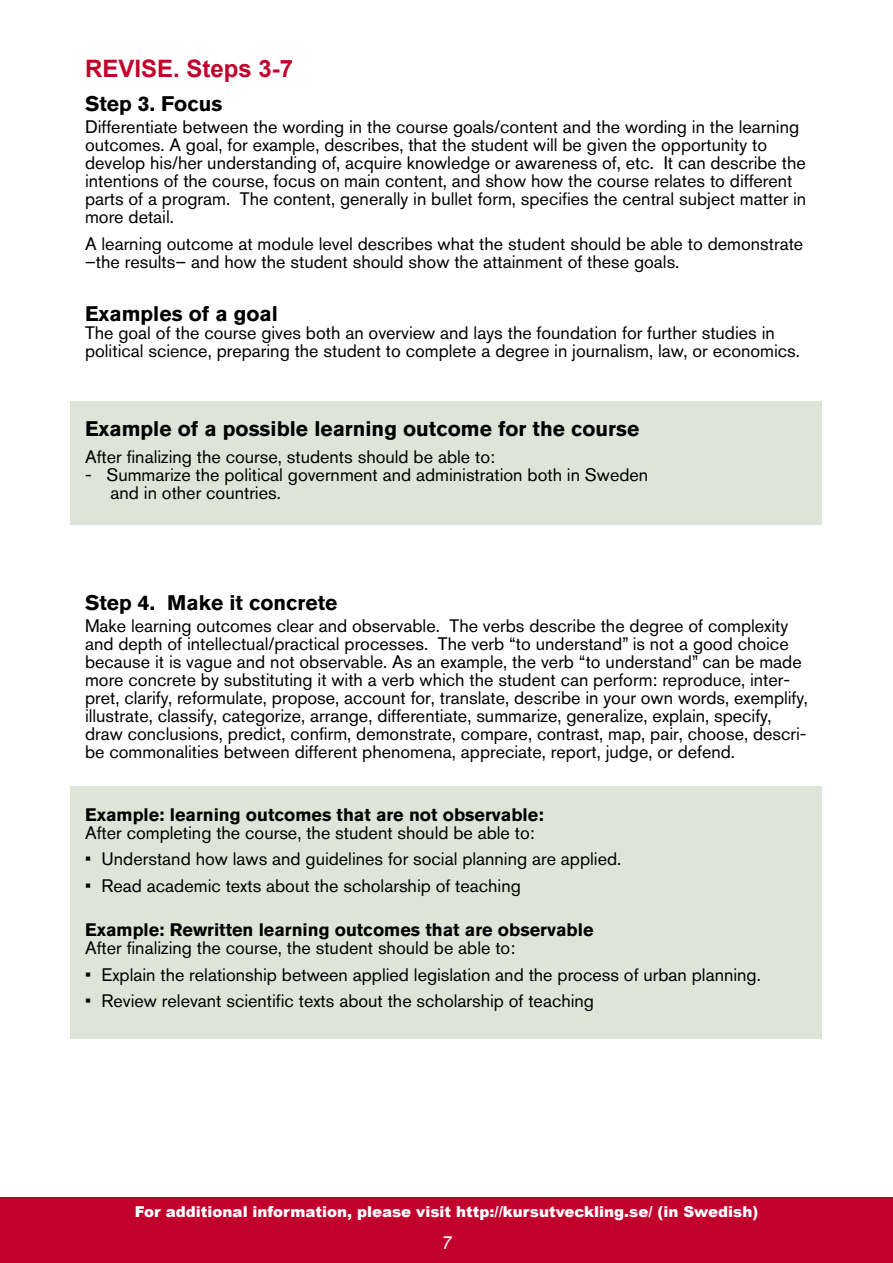
<style>
.page{position:relative;width:893px;height:1263px;background:#fff}
.page>*{position:absolute;margin:0;border:0;box-sizing:border-box;transform-origin:0 0}
.t1{font:700 24px "Arial";color:#c1002b}
.t2{font:700 21px "Akzidenz Grotesk BQ";color:#000}
.t3{font:18px/18px "Akzidenz Grotesk BQ";color:#000}
.t4{font:700 18px "Akzidenz Grotesk BQ";color:#000}
.t5{font:900 15px "Arial";color:#fff}
</style>
<div class="page">
<div style="left:0;top:1197px;width:893px;height:66px;background:#c1002b"></div>
<div style="left:70px;top:402px;width:752px;height:123px;background:#dee4d7"></div>
<div style="left:70px;top:787px;width:752px;height:252px;background:#dee4d7"></div>
<h1 class="t1" style="left:85px;top:53px;width:210px">REVISE. Steps 3-7</h1>
<p class="t2" style="left:85px;top:92px;width:139px">Step 3. Focus</p>
<p class="t3" style="left:85px;top:118px;width:723px">Differentiate between the wording in the course goals/content and the wording in the learning outcomes. A goal, for example, describes, that the student will be given the opportunity to develop his/her understanding of, acquire knowledge or awareness of, etc. It can describe the intentions of the course, focus on main content, and show how the course relates to different parts of a program. The content, generally in bullet form, specifies the central subject matter in more detail.</p>
<p class="t3" style="left:85px;top:234px;width:720px">A learning outcome at module level describes what the student should be able to demonstrate –the results– and how the student should show the attainment of these goals.</p>
<p class="t2" style="left:85px;top:301px;width:194px">Examples of a goal</p>
<p class="t3" style="left:85px;top:323px;width:716px">The goal of the course gives both an overview and lays the foundation for further studies in political science, preparing the student to complete a degree in journalism, law, or economics.</p>
<p class="t2" style="left:85px;top:417px;width:556px">Example of a possible learning outcome for the course</p>
<p class="t3" style="left:85px;top:448px;width:411px">After finalizing the course, students should be able to:</p>
<p class="t3" style="left:111px;top:466px;width:539px;text-indent:-25px">- Summarize the political government and administration both in Sweden and in other countries.</p>
<p class="t2" style="left:85px;top:590px;width:254px">Step 4. Make it concrete</p>
<p class="t3" style="left:85px;top:617px;width:724px">Make learning outcomes clear and observable. The verbs describe the degree of complexity and depth of intellectual/practical processes. The verb “to understand” is not a good choice because it is vague and not observable. As an example, the verb “to understand” can be made more concrete by substituting it with a verb which the student can perform: reproduce, inter&shy;pret, clarify, reformulate, propose, account for, translate, describe in your own words, exemplify, illustrate, classify, categorize, arrange, differentiate, summarize, generalize, explain, specify, draw conclusions, predict, confirm, demonstrate, compare, contrast, map, pair, choose, descri&shy;be commonalities between different phenomena, appreciate, report, judge, or defend.</p>
<p class="t4" style="left:85px;top:804px;width:460px">Example: learning outcomes that are not observable:</p>
<p class="t3" style="left:102px;top:819px;width:521px;line-height:26.5px;text-indent:-16px">After completing the course, the student should be able to:<br>Understand how laws and guidelines for social planning are applied.<br>Read academic texts about the scholarship of teaching</p>
<p class="t4" style="left:85px;top:919px;width:510px">Example: Rewritten learning outcomes that are observable</p>
<p class="t3" style="left:102px;top:934px;width:661px;line-height:26.5px;text-indent:-16px">After finalizing the course, the student should be able to:<br>Explain the relationship between applied legislation and the process of urban planning.<br>Review relevant scientific texts about the scholarship of teaching</p>
<p class="t3" style="left:85px;top:845px;width:7px;line-height:26.5px">• •</p>
<p class="t3" style="left:85px;top:961px;width:7px;line-height:26.5px">• •</p>
<p class="t5" style="left:135px;top:1201px;width:625px">For additional information, please visit http://kursutveckling.se/ (in Swedish)</p>
</div>
